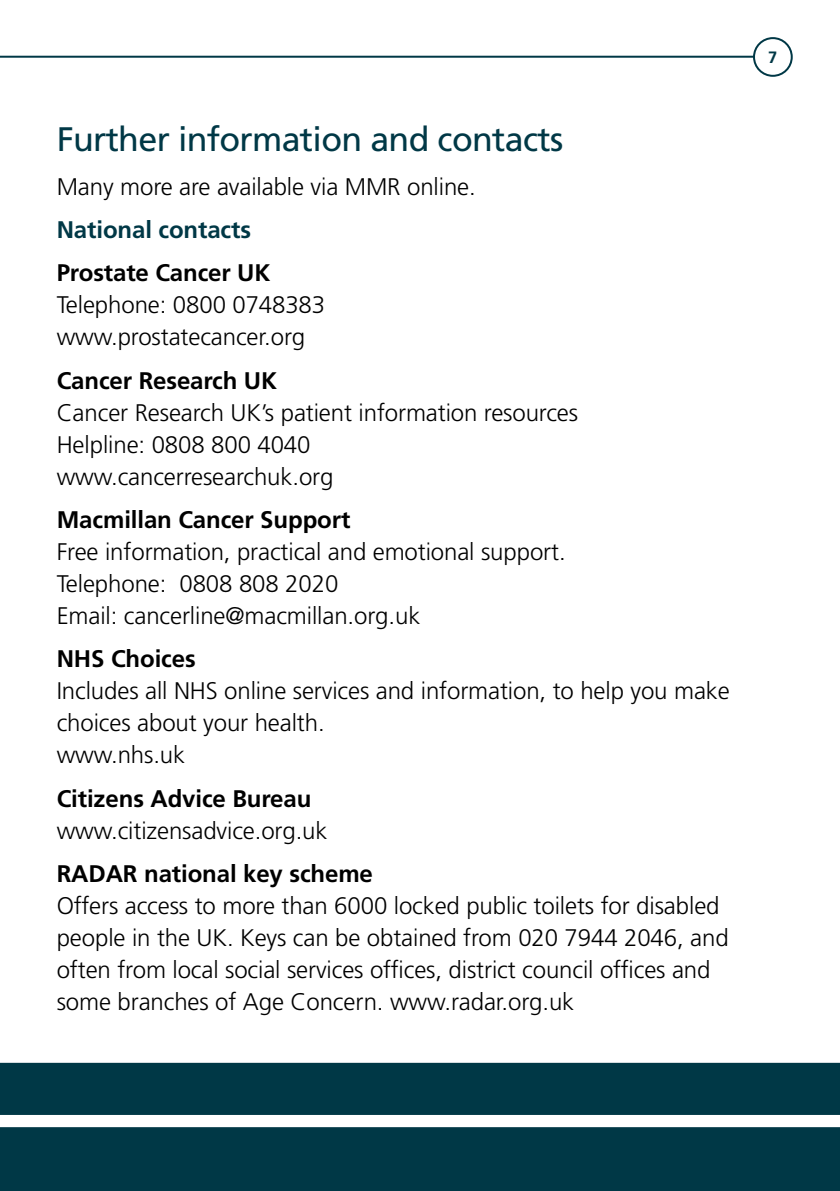
<style>
.page{position:relative;width:840px;height:1191px;background:#fff}
.page>*{position:absolute;margin:0;border:0;box-sizing:border-box;transform-origin:0 0}
.t1{font:34px "Frutiger";letter-spacing:-.02em;color:#003846}
.t2{font:300 24px/32px "Frutiger";letter-spacing:-.005em;color:#000}
.t3{font:700 24px "Frutiger";letter-spacing:-.005em;color:#000}
.t4{font:700 24px "Frutiger";letter-spacing:-.005em;color:#003846}
.t5{font:700 16.4px "Frutiger";color:#003846}
</style>
<div class="page">
<div style="left:0;top:1062px;width:839px;height:129px;background:#003846"></div>
<hr style="left:0;top:56px;width:791px;height:2px;background:#003846">
<div style="left:753px;top:38px;width:38px;height:38px;background:#fff;border-radius:50%"></div>
<div style="left:752px;top:37px;width:40px;height:40px;border:2px solid #003846;border-radius:50%"></div>
<svg style="left:0;top:1115px;width:839px;height:12px"></svg>
<h1 class="t1" style="left:57px;top:119px;width:507px">Further information and contacts</h1>
<p class="t2" style="left:57px;top:170px;width:420px">Many more are available via MMR online.</p>
<p class="t4" style="left:57px;top:215px;width:196px">National contacts</p>
<p class="t3" style="left:57px;top:259px;width:215px">Prostate Cancer UK</p>
<p class="t2" style="left:57px;top:289px;width:270px">Telephone: 0800 0748383 www.prostatecancer.org</p>
<p class="t3" style="left:57px;top:366px;width:222px">Cancer Research UK</p>
<p class="t2" style="left:57px;top:396px;width:522px">Cancer Research UK’s patient information resources<br>Helpline: 0808 800 4040 www.cancerresearchuk.org</p>
<p class="t3" style="left:57px;top:505px;width:295px">Macmillan Cancer Support</p>
<p class="t2" style="left:57px;top:536px;width:510px">Free information, practical and emotional support.<br>Telephone: 0808 808 2020<br>Email: cancerline@macmillan.org.uk</p>
<p class="t3" style="left:57px;top:645px;width:140px">NHS Choices</p>
<p class="t2" style="left:57px;top:675px;width:674px">Includes all NHS online services and information, to help you make choices about your health.<br>www.nhs.uk</p>
<p class="t3" style="left:57px;top:784px;width:256px">Citizens Advice Bureau</p>
<p class="t2" style="left:57px;top:814px;width:272px">www.citizensadvice.org.uk</p>
<p class="t3" style="left:57px;top:859px;width:317px">RADAR national key scheme</p>
<p class="t2" style="left:57px;top:889px;width:673px">Offers access to more than 6000 locked public toilets for disabled people in the UK. Keys can be obtained from 020 7944 2046, and often from local social services offices, district council offices and some branches of Age Concern. www.radar.org.uk</p>
<p class="t5" style="left:767px;top:48px;width:11px">7</p>
</div>
